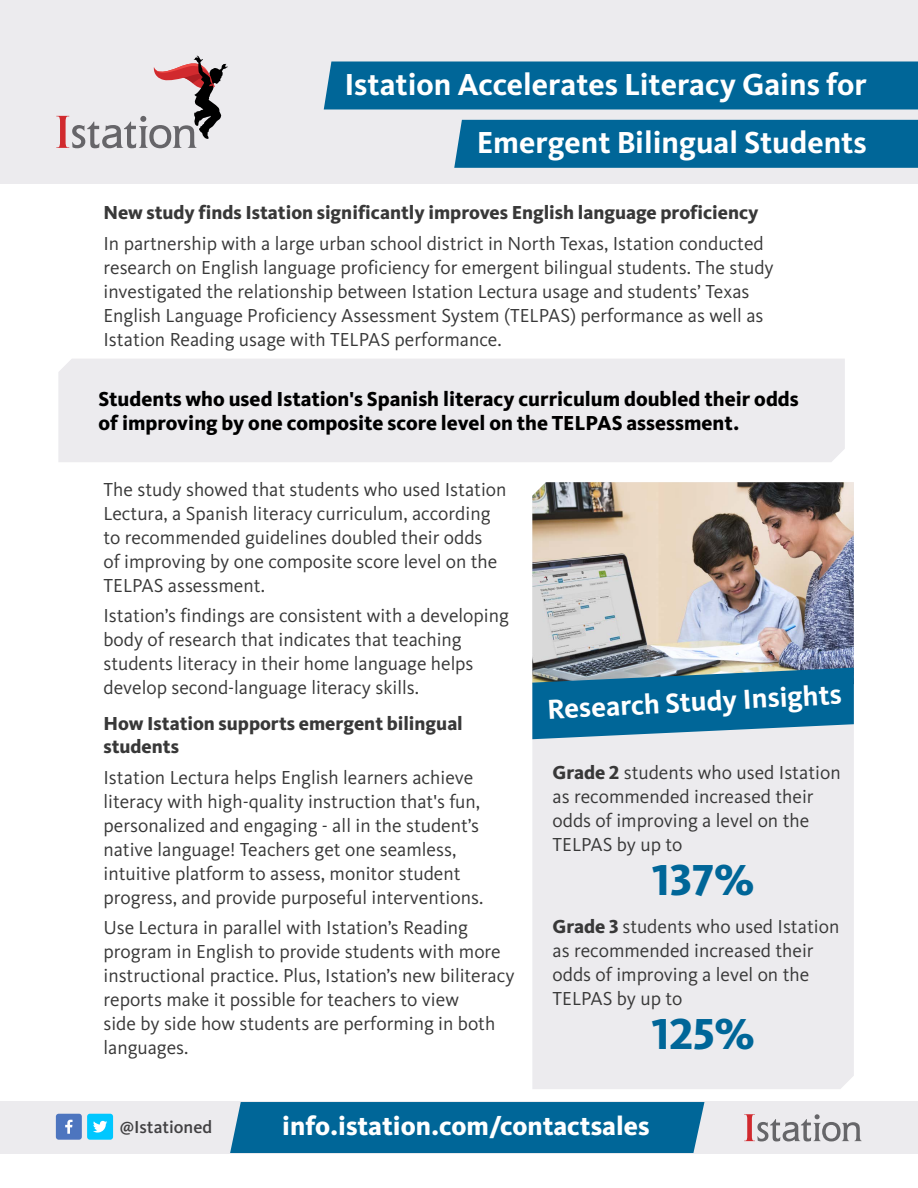
<style>
.page{position:relative;width:918px;height:1188px;background:#fff}
.page>*{position:absolute;margin:0;border:0;box-sizing:border-box;transform-origin:0 0}
.Paragraph_Style_Norm{font:800 45px "Kievit Pro";color:#006698}
.Header_1{font:700 31.5px "Kievit Pro";color:#fff}
.Header_1-2{font:700 28.5px "Kievit Pro";color:#fff}
.t1{font:800 27px "Kievit Pro";color:#fff}
.Paragraph_Style_Norm-2{font:800 21px/24px "Kievit Pro";color:#000}
.Paragraph_Style_Norm-3{font:19.5px/24px "Kievit Pro";color:#383838}
.Paragraph_Style_Norm-4{font:800 19.5px/22.5px "Kievit Pro";color:#383838}
.t2{font:500 18px "Kievit Pro";color:#414042}
.s1{font-weight:800}
</style>
<div class="page">
<div style="left:58px;top:359px;width:787px;height:103px;background:#ecebee"></div>
<div style="left:532px;top:739px;width:322px;height:350px;background:#ecebee"></div>
<img style="left:532px;top:482px;width:322px;height:186px">
<div style="left:0;top:0;width:918px;height:183px;background:#ecebee"></div>
<div style="left:324px;top:62px;width:594px;height:47px;background:#006698"></div>
<div style="left:454px;top:120px;width:464px;height:48px;background:#006698"></div>
<svg style="left:56px;top:56px;width:172px;height:92px"></svg>
<div style="left:0;top:1102px;width:918px;height:52px;background:#ecebee"></div>
<div style="left:230px;top:1102px;width:474px;height:51px;background:#006698"></div>
<svg style="left:744px;top:1114px;width:118px;height:27px"></svg>
<div style="left:56px;top:1114px;width:26px;height:26px;background:#4d75bf;border-radius:3px"></div>
<svg style="left:65px;top:1120px;width:8px;height:14px"></svg>
<div style="left:87px;top:1114px;width:26px;height:26px;background:#00c7ff;border-radius:3px"></div>
<svg style="left:93px;top:1121px;width:14px;height:12px"></svg>
<svg style="left:532px;top:668px;width:322px;height:71px;background:#2879a1"></svg>
<h1 class="Header_1" style="left:344px;top:66px;width:524px">Istation Accelerates Literacy Gains for</h1>
<h1 class="Header_1" style="left:477px;top:123px;width:391px">Emergent Bilingual Students</h1>
<p class="Paragraph_Style_Norm-4" style="left:104px;top:201px;width:657px">New study finds Istation significantly improves English language proficiency</p>
<p class="Paragraph_Style_Norm-3" style="left:104px;top:231px;width:672px">In partnership with a large urban school district in North Texas, Istation conducted research on English language proficiency for emergent bilingual students. The study investigated the relationship between Istation Lectura usage and students’ Texas English Language Proficiency Assessment System (TELPAS) performance as well as Istation Reading usage with TELPAS performance.</p>
<p class="Paragraph_Style_Norm-2" style="left:99px;top:387px;width:702px">Students who used Istation's Spanish literacy curriculum doubled their odds of improving by one composite score level on the TELPAS assessment.</p>
<p class="Paragraph_Style_Norm-3" style="left:104px;top:477px;width:405px">The study showed that students who used Istation Lectura, a Spanish literacy curriculum, according to recommended guidelines doubled their odds<br>of improving by one composite score level on the TELPAS assessment.</p>
<p class="Paragraph_Style_Norm-3" style="left:104px;top:604px;width:407px">Istation’s findings are consistent with a developing body of research that indicates that teaching students literacy in their home language helps develop second-language literacy skills.</p>
<p class="Paragraph_Style_Norm-4" style="left:104px;top:713px;width:361px">How Istation supports emergent bilingual students</p>
<p class="Paragraph_Style_Norm-3" style="left:104px;top:765px;width:381px">Istation Lectura helps English learners achieve literacy with high-quality instruction that's fun, personalized and engaging - all in the student’s native language! Teachers get one seamless, intuitive platform to assess, monitor student progress, and provide purposeful interventions.</p>
<p class="Paragraph_Style_Norm-3" style="left:104px;top:916px;width:413px">Use Lectura in parallel with Istation’s Reading program in English to provide students with more instructional practice. Plus, Istation’s new biliteracy reports make it possible for teachers to view<br>side by side how students are performing in both languages.</p>
<h1 class="Header_1-2" style="left:546px;top:692px;width:296px;rotate:-3deg">Research Study Insights</h1>
<p class="Paragraph_Style_Norm-3" style="left:553px;top:760px;width:290px"><span class="s1">Grade 2</span> students who used Istation as recommended increased their odds of improving a level on the<br>TELPAS by up to</p>
<p class="Paragraph_Style_Norm" style="left:652px;top:853px;width:104px">137%</p>
<p class="Paragraph_Style_Norm-3" style="left:553px;top:914px;width:288px"><span class="s1">Grade 3</span> students who used Istation as recommended increased their odds of improving a level on the<br>TELPAS by up to</p>
<p class="Paragraph_Style_Norm" style="left:652px;top:1007px;width:104px">125%</p>
<p class="t2" style="left:120px;top:1116px;width:94px">@Istationed</p>
<p class="t1" style="left:282px;top:1110px;width:369px">info.istation.com/contactsales</p>
</div>
